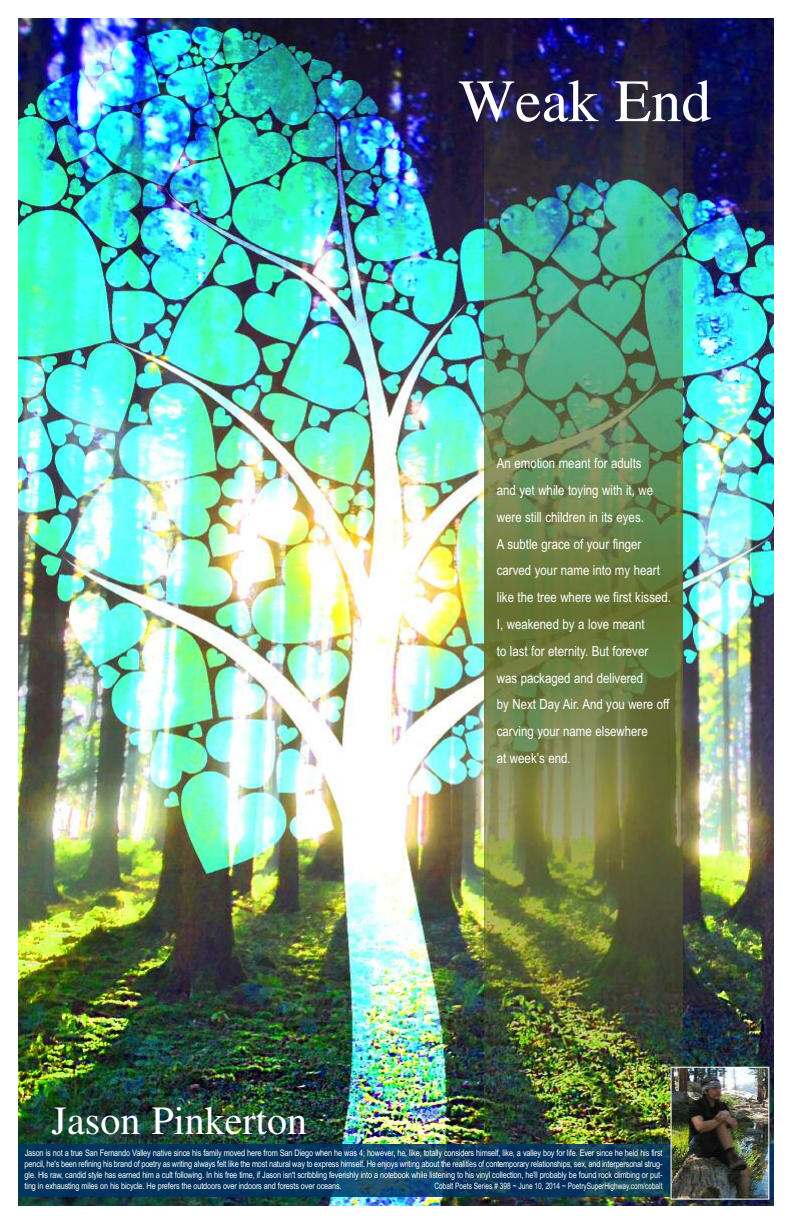
<style>
.page{position:relative;width:792px;height:1224px;background:#fff}
.page>*{position:absolute;margin:0;border:0;box-sizing:border-box;transform-origin:0 0}
.t1{font:60px "Tribune";color:#fff}
.t2{font:40px "Tribune";color:#fff}
.t3{font:14px/26.8px "Arial Narrow";color:#fff}
.t4{font:9px/10.8px "Arial Narrow";letter-spacing:-.02em;color:#fff;text-align:justify}
.t5{font:8.8px "Arial Narrow";color:#fff;scale:.91 1}
</style>
<div class="page">
<img style="left:18px;top:18px;width:756px;height:1188px">
<img style="left:484px;top:1197px;width:199px;height:9px">
<img style="left:484px;top:18px;width:199px;height:1126px">
<img style="left:18px;top:1144px;width:756px;height:53px">
<img style="left:673px;top:1069px;width:94px;height:129px">
<div style="left:671px;top:1067px;width:98px;height:133px;border:1px solid #fff"></div>
<h1 class="t1" style="left:458px;top:64px;width:255px">Weak End</h1>
<p class="t3" style="left:497px;top:450px;width:176px">An emotion meant for adults<br>and yet while toying with it, we were still children in its eyes.<br>A subtle grace of your finger carved your name into my heart like the tree where we first kissed.<br>I, weakened by a love meant<br>to last for eternity. But forever was packaged and delivered<br>by Next Day Air. And you were off carving your name elsewhere<br>at week’s end.</p>
<h2 class="t2" style="left:52px;top:1096px;width:257px">Jason Pinkerton</h2>
<p class="t4" style="left:25px;top:1148px;width:640px">Jason is not a true San Fernando Valley native since his family moved here from San Diego when he was 4; however, he, like, totally considers himself, like, a valley boy for life. Ever since he held his first pencil, he's been refining his brand of poetry as writing always felt like the most natural way to express himself. He enjoys writing about the realities of contemporary relationships, sex, and interpersonal strug&shy;gle. His raw, candid style has earned him a cult following. In his free time, if Jason isn't scribbling feverishly into a notebook while listening to his vinyl collection, he'll probably be found rock climbing or put&shy;ting in exhausting miles on his bicycle. He prefers the outdoors over indoors and forests over oceans.</p>
<p class="t5" style="left:434px;top:1181px;width:252px">Cobalt Poets Series # 398 ~ June 10, 2014 ~ PoetrySuperHighway.com/cobalt</p>
</div>
